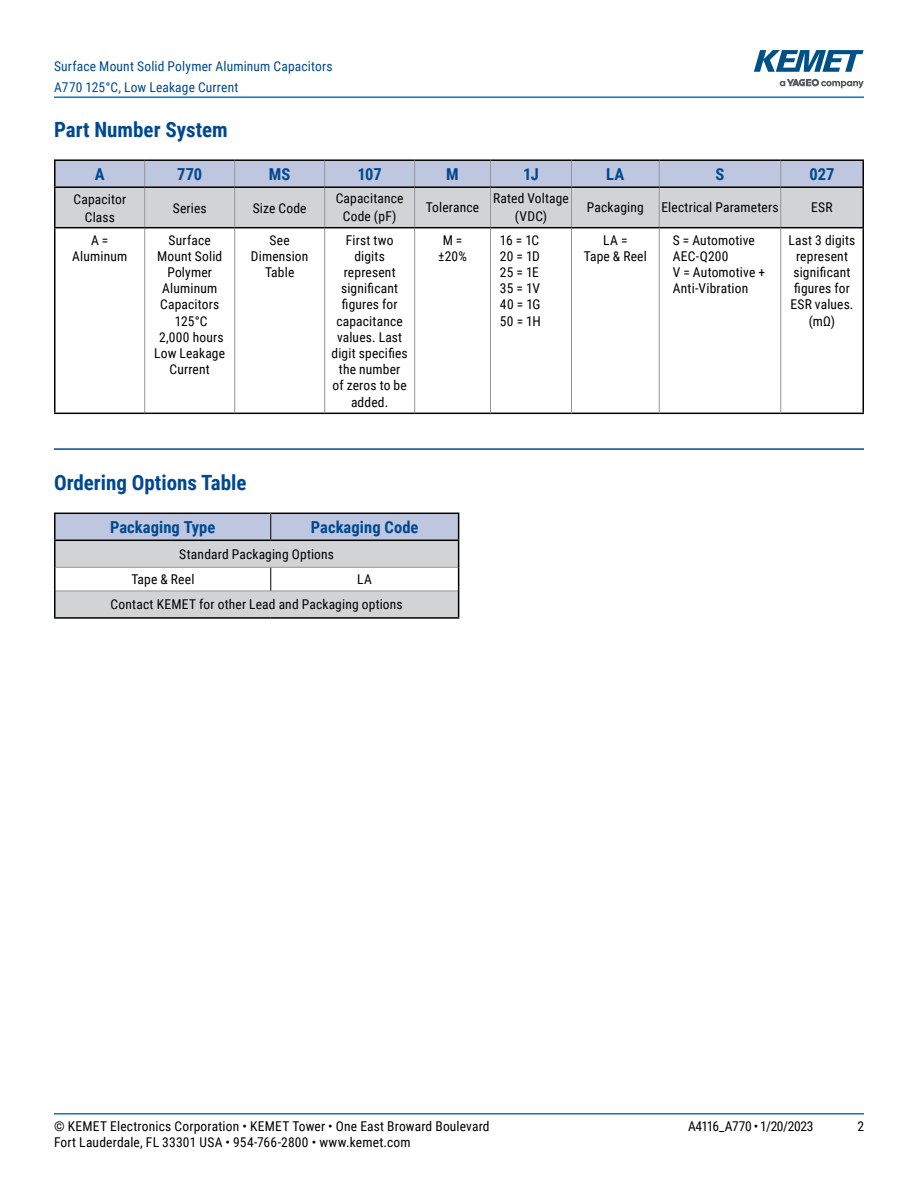
<style>
.page{position:relative;width:918px;height:1188px;background:#fff}
.page>*{position:absolute;margin:0;border:0;box-sizing:border-box;transform-origin:0 0}
.t1{font:700 21px "Roboto Condensed";color:#004990}
.t2{font:700 16.5px "Roboto Condensed";letter-spacing:.005em;color:#004990}
.t3{font:13.5px/16.2px "Roboto Condensed";letter-spacing:.015em;color:#000;text-align:center}
.t4{font:13.5px/21px "Roboto Condensed";letter-spacing:.015em;color:#004990}
.t5{font:13.5px/16.2px "Roboto Condensed";letter-spacing:-.025em;color:#000}
</style>
<div class="page">
<hr style="left:54px;top:1113px;width:810px;height:2px;background:#007dc3">
<hr style="left:54px;top:96px;width:810px;height:2px;background:#007dc3">
<svg style="left:780px;top:79px;width:84px;height:9px"></svg>
<svg style="left:754px;top:50px;width:110px;height:22px"></svg>
<hr style="left:54px;top:448px;width:810px;height:2px;background:#004990">
<hr style="left:144px;top:228px;width:1px;height:185px;background:#939598">
<hr style="left:234px;top:228px;width:1px;height:185px;background:#939598">
<hr style="left:54px;top:188px;width:2px;height:39px;background:#000">
<hr style="left:862px;top:188px;width:2px;height:39px;background:#000">
<hr style="left:54px;top:159px;width:91px;height:2px;background:#000">
<hr style="left:54px;top:161px;width:2px;height:25px;background:#000">
<hr style="left:145px;top:159px;width:90px;height:2px;background:#000">
<hr style="left:235px;top:159px;width:90px;height:2px;background:#000">
<hr style="left:325px;top:159px;width:90px;height:2px;background:#000">
<hr style="left:415px;top:159px;width:75px;height:2px;background:#000">
<hr style="left:490px;top:159px;width:82px;height:2px;background:#000">
<hr style="left:572px;top:159px;width:87px;height:2px;background:#000">
<hr style="left:659px;top:159px;width:122px;height:2px;background:#000">
<hr style="left:781px;top:159px;width:83px;height:2px;background:#000">
<hr style="left:862px;top:161px;width:2px;height:25px;background:#000">
<hr style="left:54px;top:186px;width:91px;height:2px;background:#000">
<hr style="left:781px;top:186px;width:83px;height:2px;background:#000">
<svg style="left:55px;top:160px;width:808px;height:67px;background:#c1c5cf"></svg>
<hr style="left:324px;top:228px;width:1px;height:185px;background:#939598">
<hr style="left:572px;top:227px;width:87px;height:1px;background:#000">
<hr style="left:659px;top:227px;width:122px;height:1px;background:#000">
<hr style="left:781px;top:227px;width:83px;height:1px;background:#000">
<hr style="left:862px;top:228px;width:2px;height:185px;background:#000">
<hr style="left:572px;top:413px;width:87px;height:1px;background:#000">
<hr style="left:659px;top:413px;width:122px;height:1px;background:#000">
<hr style="left:781px;top:413px;width:83px;height:1px;background:#000">
<hr style="left:659px;top:228px;width:1px;height:185px;background:#939598">
<hr style="left:780px;top:228px;width:1px;height:185px;background:#939598">
<hr style="left:414px;top:228px;width:1px;height:185px;background:#939598">
<hr style="left:54px;top:227px;width:91px;height:1px;background:#000">
<hr style="left:54px;top:228px;width:2px;height:185px;background:#000">
<hr style="left:145px;top:227px;width:90px;height:1px;background:#000">
<hr style="left:235px;top:227px;width:90px;height:1px;background:#000">
<hr style="left:325px;top:227px;width:90px;height:1px;background:#000">
<hr style="left:415px;top:227px;width:75px;height:1px;background:#000">
<hr style="left:54px;top:413px;width:91px;height:1px;background:#000">
<hr style="left:145px;top:413px;width:90px;height:1px;background:#000">
<hr style="left:235px;top:413px;width:90px;height:1px;background:#000">
<hr style="left:325px;top:413px;width:90px;height:1px;background:#000">
<hr style="left:415px;top:413px;width:75px;height:1px;background:#000">
<hr style="left:490px;top:227px;width:82px;height:1px;background:#000">
<hr style="left:490px;top:413px;width:82px;height:1px;background:#000">
<hr style="left:490px;top:228px;width:1px;height:185px;background:#939598">
<hr style="left:571px;top:228px;width:1px;height:185px;background:#939598">
<hr style="left:54px;top:540px;width:217px;height:1px;background:#000">
<hr style="left:54px;top:513px;width:217px;height:1px;background:#000">
<hr style="left:54px;top:514px;width:2px;height:26px;background:#000">
<hr style="left:54px;top:541px;width:2px;height:26px;background:#000">
<hr style="left:54px;top:567px;width:2px;height:24px;background:#000">
<hr style="left:54px;top:591px;width:2px;height:26px;background:#000">
<svg style="left:55px;top:513px;width:404px;height:104px"></svg>
<hr style="left:54px;top:617px;width:217px;height:2px;background:#000">
<hr style="left:271px;top:617px;width:188px;height:2px;background:#000">
<p class="t4" style="left:54px;top:55px;width:280px">Surface Mount Solid Polymer Aluminum Capacitors<br>A770 125°C, Low Leakage Current</p>
<h1 class="t1" style="left:54px;top:115px;width:175px">Part Number System</h1>
<p class="t2" style="left:95px;top:162px;width:11px">A</p>
<p class="t2" style="left:177px;top:162px;width:27px">770</p>
<p class="t2" style="left:269px;top:162px;width:23px">MS</p>
<p class="t2" style="left:357px;top:162px;width:26px">107</p>
<p class="t2" style="left:446px;top:162px;width:14px">M</p>
<p class="t2" style="left:523px;top:162px;width:17px">1J</p>
<p class="t2" style="left:606px;top:162px;width:20px">LA</p>
<p class="t2" style="left:716px;top:162px;width:10px">S</p>
<p class="t2" style="left:809px;top:162px;width:27px">027</p>
<p class="t3" style="left:74px;top:189px;width:54px;line-height:18px">Capacitor<br>Class</p>
<p class="t3" style="left:173px;top:199px;width:35px">Series</p>
<p class="t3" style="left:253px;top:199px;width:55px">Size Code</p>
<p class="t3" style="left:336px;top:189px;width:69px;line-height:18px">Capacitance<br>Code (pF)</p>
<p class="t3" style="left:426px;top:199px;width:55px">Tolerance</p>
<p class="t3" style="left:493px;top:189px;width:77px;line-height:18px">Rated Voltage (VDC)</p>
<p class="t3" style="left:587px;top:199px;width:58px">Packaging</p>
<p class="t3" style="left:661px;top:199px;width:119px">Electrical Parameters</p>
<p class="t3" style="left:811px;top:199px;width:23px">ESR</p>
<p class="t3" style="left:72px;top:231px;width:57px">A =<br>Aluminum</p>
<p class="t3" style="left:154px;top:231px;width:72px">Surface<br>Mount Solid<br>Polymer<br>Aluminum<br>Capacitors<br>125°C<br>2,000 hours<br>Low Leakage<br>Current</p>
<p class="t3" style="left:251px;top:231px;width:59px">See<br>Dimension<br>Table</p>
<p class="t3" style="left:332px;top:231px;width:78px">First two digits represent significant figures for capacitance values. Last digit specifies the number<br>of zeros to be added.</p>
<p class="t3" style="left:438px;top:231px;width:30px">M = ±20%</p>
<p class="t5" style="left:500px;top:231px;width:42px">16 = 1C<br>20 = 1D<br>25 = 1E<br>35 = 1V<br>40 = 1G<br>50 = 1H</p>
<p class="t3" style="left:584px;top:231px;width:65px">LA =<br>Tape &amp; Reel</p>
<p class="t3" style="left:673px;top:231px;width:94px;text-align:left">S = Automotive<br>AEC-Q200<br>V = Automotive +<br>Anti-Vibration</p>
<p class="t3" style="left:789px;top:231px;width:68px">Last 3 digits represent significant figures for<br>ESR values. (mΩ)</p>
<h1 class="t1" style="left:54px;top:468px;width:194px">Ordering Options Table</h1>
<p class="t2" style="left:110px;top:516px;width:107px">Packaging Type</p>
<p class="t2" style="left:311px;top:516px;width:109px">Packaging Code</p>
<p class="t3" style="left:131px;top:541px;width:204px;line-height:25px;text-align:left;text-indent:48px">Standard Packaging Options<br>Tape &amp; Reel</p>
<p class="t3" style="left:111px;top:566px;width:294px;line-height:25px;text-align:left;text-indent:247px">LA<br>Contact KEMET for other Lead and Packaging options</p>
<p class="t3" style="left:54px;top:1117px;width:437px">© KEMET Electronics Corporation • KEMET Tower • One East Broward Boulevard</p>
<p class="t5" style="left:688px;top:1117px;width:127px">A4116_A770 • 1/20/2023</p>
<p class="t3" style="left:857px;top:1117px;width:8px">2</p>
<p class="t3" style="left:54px;top:1133px;width:358px">Fort Lauderdale, FL 33301 USA • 954-766-2800 • www.kemet.com</p>
</div>
